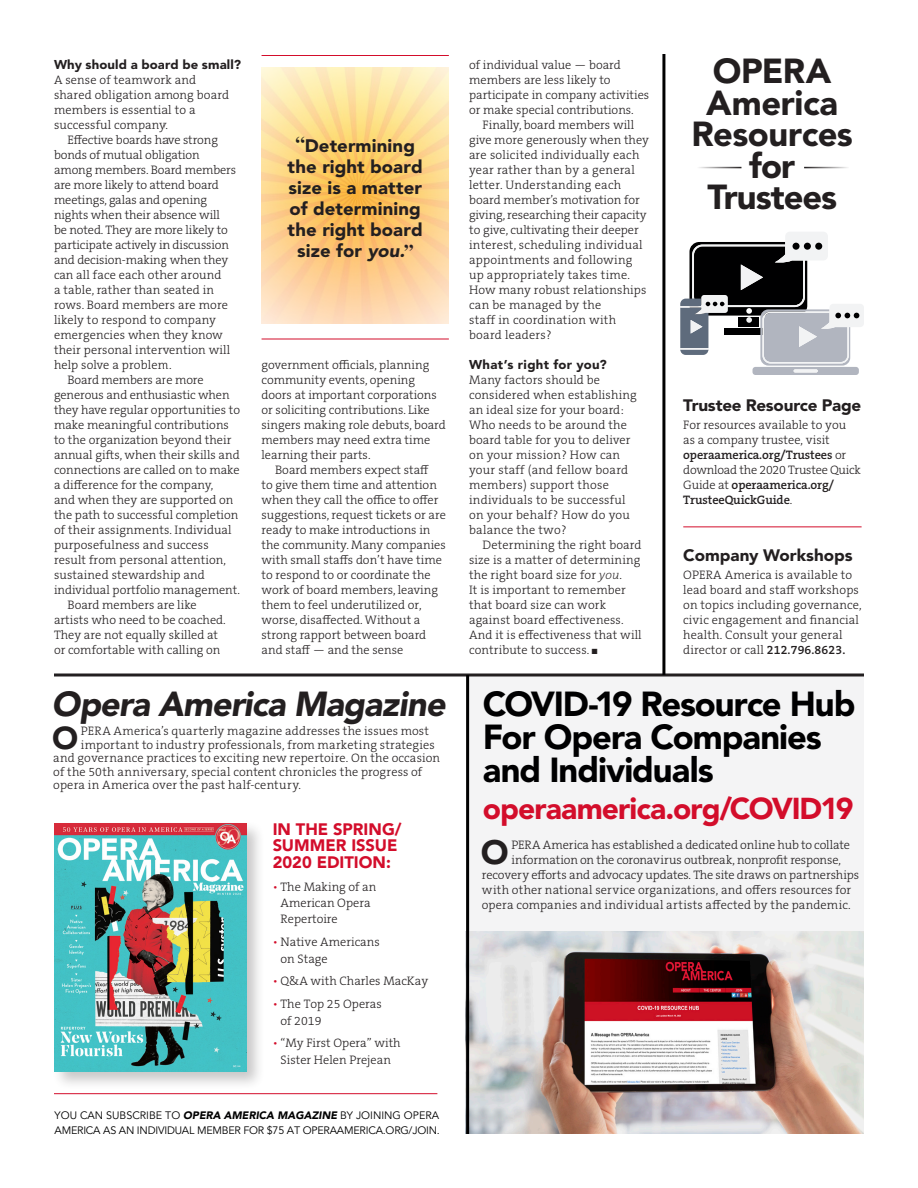
<style>
.page{position:relative;width:918px;height:1188px;background:#fff}
.page>*{position:absolute;margin:0;border:0;box-sizing:border-box;transform-origin:0 0}
.t1{font:900 34.5px/33px "Avenir LT Std";letter-spacing:-.03em;color:#000001}
.t2{font:900 34.5px/31.5px "Avenir LT Std";letter-spacing:-.015em;color:#231f20;text-align:center}
.t3{font:italic 900 34.5px "Avenir LT Std";letter-spacing:-.03em;color:#231f20}
.body{font:900 33.6px "Avenir LT Std";color:#231f20}
.body-2{font:900 31.5px "Avenir LT Std";color:#231f20}
.t4{font:900 30px "Avenir LT Std";letter-spacing:-.03em;color:#d30d2b}
.Paragraph_Style_1{font:900 18px/21px "Avenir LT Std";letter-spacing:.005em;color:#231f20;text-align:center}
.body-3{font:900 16.5px/16.5px "Avenir LT Std";color:#d30d2b}
.body-4{font:900 16.5px "Avenir LT Std";letter-spacing:-.015em;color:#231f20}
.Paragraph_Style_1-2{font:900 16.5px "Avenir LT Std";letter-spacing:-.005em;color:#231f20}
.Paragraph_Style_1-3{font:900 12.75px "Avenir LT Std";letter-spacing:.015em;color:#231f20}
.No_Spacing{font:300 12.3px/15px "The Serif B W3";color:#231f20}
.body-5{font:300 12.3px/15px "The Serif B W3";letter-spacing:.005em;color:#231f20}
.body-6{font:300 12.3px "The Serif B W3";letter-spacing:-.015em;color:#231f20}
.body-7{font:10.8px/15px "Avenir LT Std";letter-spacing:-.02em;color:#000001}
.s1{font-family:"Times";font-weight:700}
.s2{font-style:italic}
.s3{font-family:"The Serif B W2";font-weight:200;font-style:italic}
.s4{font-family:"The Serif B W6";font-weight:600}
.s5{color:#d30d2b}
.s6{font-weight:900;font-style:italic}
</style>
<div class="page">
<div style="left:466px;top:675px;width:398px;height:459px;background:#f4f4f5"></div>
<hr style="left:54px;top:674px;width:810px;height:2px;background:#231f20">
<hr style="left:262px;top:339px;width:187px;height:1px;background:#d30d2b">
<hr style="left:262px;top:55px;width:187px;height:1px;background:#d30d2b">
<hr style="left:662px;top:54px;width:3px;height:621px;background:#000001">
<div style="left:52px;top:820px;width:214px;height:271px;background:#231f20;opacity:.25"></div>
<img style="left:55px;top:824px;width:191px;height:248px">
<hr style="left:54px;top:1093px;width:383px;height:1px;background:#d30d2b">
<hr style="left:696px;top:167px;width:45px;height:1px;background:#231f20">
<hr style="left:804px;top:167px;width:45px;height:1px;background:#231f20">
<hr style="left:683px;top:526px;width:179px;height:1px;background:#d30d2b">
<svg style="left:680px;top:232px;width:184px;height:143px"></svg>
<img style="left:262px;top:68px;width:187px;height:256px">
<img style="left:465px;top:932px;width:399px;height:202px">
<hr style="left:466px;top:675px;width:3px;height:459px;background:#000001">
<p class="Paragraph_Style_1-3" style="left:54px;top:57px;width:189px">Why should a board be small?</p>
<p class="No_Spacing" style="left:54px;top:72px;width:177px">A sense of teamwork and shared obligation among board members is essential to a successful company.</p>
<p class="No_Spacing" style="left:54px;top:132px;width:184px;text-indent:14px">Effective boards have strong bonds of mutual obligation among members. Board members are more likely to attend board meetings, galas and opening nights when their absence will<br>be noted. They are more likely to participate actively in discussion and decision-making when they can all face each other around<br>a table, rather than seated in rows. Board members are more likely to respond to company emergencies when they know their personal intervention will help solve a problem.</p>
<p class="No_Spacing" style="left:54px;top:372px;width:188px;text-indent:14px">Board members are more generous and enthusiastic when they have regular opportunities to make meaningful contributions to the organization beyond their annual gifts, when their skills and connections are called on to make a difference for the company,<br>and when they are supported on the path to successful completion of their assignments. Individual purposefulness and success result from personal attention, sustained stewardship and individual portfolio management.</p>
<p class="No_Spacing" style="left:54px;top:597px;width:173px;text-indent:14px">Board members are like artists who need to be coached.<br>They are not equally skilled at or comfortable with calling on</p>
<p class="Paragraph_Style_1" style="left:288px;top:135px;width:137px"><span class="s1">“</span>Determining the right board size is a matter of determining the right board size for <span class="s2">you.</span><span class="s1">ˮ</span></p>
<p class="No_Spacing" style="left:262px;top:357px;width:186px">government officials, planning community events, opening doors at important corporations or soliciting contributions. Like singers making role debuts, board members may need extra time learning their parts.</p>
<p class="No_Spacing" style="left:262px;top:462px;width:186px;text-indent:14px">Board members expect staff<br>to give them time and attention when they call the office to offer suggestions, request tickets or are ready to make introductions in the community. Many companies with small staffs don’t have time to respond to or coordinate the work of board members, leaving them to feel underutilized or, worse, disaffected. Without a strong rapport between board and staff — and the sense</p>
<p class="No_Spacing" style="left:469px;top:57px;width:182px">of individual value — board members are less likely to participate in company activities or make special contributions.</p>
<p class="No_Spacing" style="left:469px;top:117px;width:182px;text-indent:14px">Finally, board members will give more generously when they are solicited individually each year rather than by a general letter. Understanding each board member’s motivation for giving, researching their capacity to give, cultivating their deeper interest, scheduling individual appointments and following up appropriately takes time.<br>How many robust relationships can be managed by the<br>staff in coordination with board leaders?</p>
<p class="Paragraph_Style_1-3" style="left:469px;top:357px;width:139px">What’s right for you?</p>
<p class="No_Spacing" style="left:469px;top:372px;width:169px">Many factors should be considered when establishing an ideal size for your board:<br>Who needs to be around the board table for you to deliver on your mission? How can your staff (and fellow board members) support those individuals to be successful on your behalf? How do you balance the two?</p>
<p class="No_Spacing" style="left:469px;top:537px;width:174px;text-indent:14px">Determining the right board size is a matter of determining the right board size for <span class="s3">you</span>.<br>It is important to remember that board size can work against board effectiveness.<br>And it is effectiveness that will contribute to success. ■</p>
<h2 class="t2" style="left:692px;top:55px;width:163px">OPERA<br>America<br>Resources for<br>Trustees</h2>
<p class="body-4" style="left:683px;top:395px;width:179px">Trustee Resource Page</p>
<p class="body-5" style="left:683px;top:417px;width:179px">For resources available to you as a company trustee, visit <span class="s4">operaamerica.org/Trustees</span> or download the 2020 Trustee Quick<br>Guide at <span class="s4">operaamerica.org/<br>TrusteeQuickGuide</span>.</p>
<p class="Paragraph_Style_1-2" style="left:683px;top:545px;width:171px">Company Workshops</p>
<p class="body-5" style="left:683px;top:567px;width:180px">OPERA America is available to lead board and staff workshops on topics including governance, civic engagement and financial health. Consult your general director or call <span class="s4">212.796.8623.</span></p>
<h2 class="t3" style="left:52px;top:683px;width:395px">Opera America Magazine</h2>
<h2 class="t1" style="left:483px;top:687px;width:374px">COVID-19 Resource Hub<br>For Opera Companies and Individuals</h2>
<h2 class="t4" style="left:483px;top:791px;width:372px">operaamerica.org/COVID19</h2>
<p class="body-2" style="left:52px;top:719px;width:28px">O</p>
<p class="body-5" style="left:81px;top:724px;width:350px">PERA America’s quarterly magazine addresses the issues most</p>
<p class="body-5" style="left:81px;top:737px;width:355px">important to industry professionals, from marketing strategies</p>
<p class="body-5" style="left:53px;top:751px;width:388px">and governance practices to exciting new repertoire. On the occasion</p>
<p class="body-5" style="left:53px;top:764px;width:371px">of the 50th anniversary, special content chronicles the progress of</p>
<p class="body-5" style="left:53px;top:778px;width:249px">opera in America over the past half-century.</p>
<p class="body-3" style="left:273px;top:821px;width:130px">IN THE SPRING/<br>SUMMER ISSUE<br>2020 EDITION:</p>
<p class="body-5" style="left:281px;top:878px;width:97px;line-height:16.4px;text-indent:-8px"><span class="s5">•</span> The Making of an<br>American Opera<br>Repertoire</p>
<p class="body-5" style="left:281px;top:934px;width:101px;line-height:16.4px;text-indent:-8px"><span class="s5">•</span> Native Americans on Stage</p>
<p class="body-5" style="left:273px;top:974px;width:157px"><span class="s5">•</span> Q&amp;A with Charles MacKay</p>
<p class="body-5" style="left:281px;top:996px;width:103px;line-height:16.4px;text-indent:-8px"><span class="s5">•</span> The Top 25 Operas of 2019</p>
<p class="body-5" style="left:273px;top:1035px;width:130px;line-height:16.4px;text-align:center"><span class="s5">•</span> “My First Opera” with<br>Sister Helen Prejean</p>
<p class="body" style="left:481px;top:832px;width:29px">O</p>
<p class="body-5" style="left:511px;top:837px;width:340px">PERA America has established a dedicated online hub to collate</p>
<p class="body-6" style="left:511px;top:852px;width:331px">information on the coronavirus outbreak, nonprofit response,</p>
<p class="body-5" style="left:482px;top:867px;width:379px">recovery efforts and advocacy updates. The site draws on partnerships</p>
<p class="body-5" style="left:482px;top:882px;width:371px">with other national service organizations, and offers resources for</p>
<p class="body-5" style="left:482px;top:897px;width:370px">opera companies and individual artists affected by the pandemic.</p>
<p class="body-7" style="left:55px;top:1108px;width:387px">YOU CAN SUBSCRIBE TO <span class="s6">OPERA AMERICA MAGAZINE</span> BY JOINING OPERA<br>AMERICA AS AN INDIVIDUAL MEMBER FOR $75 AT OPERAAMERICA.ORG/JOIN.</p>
</div>
